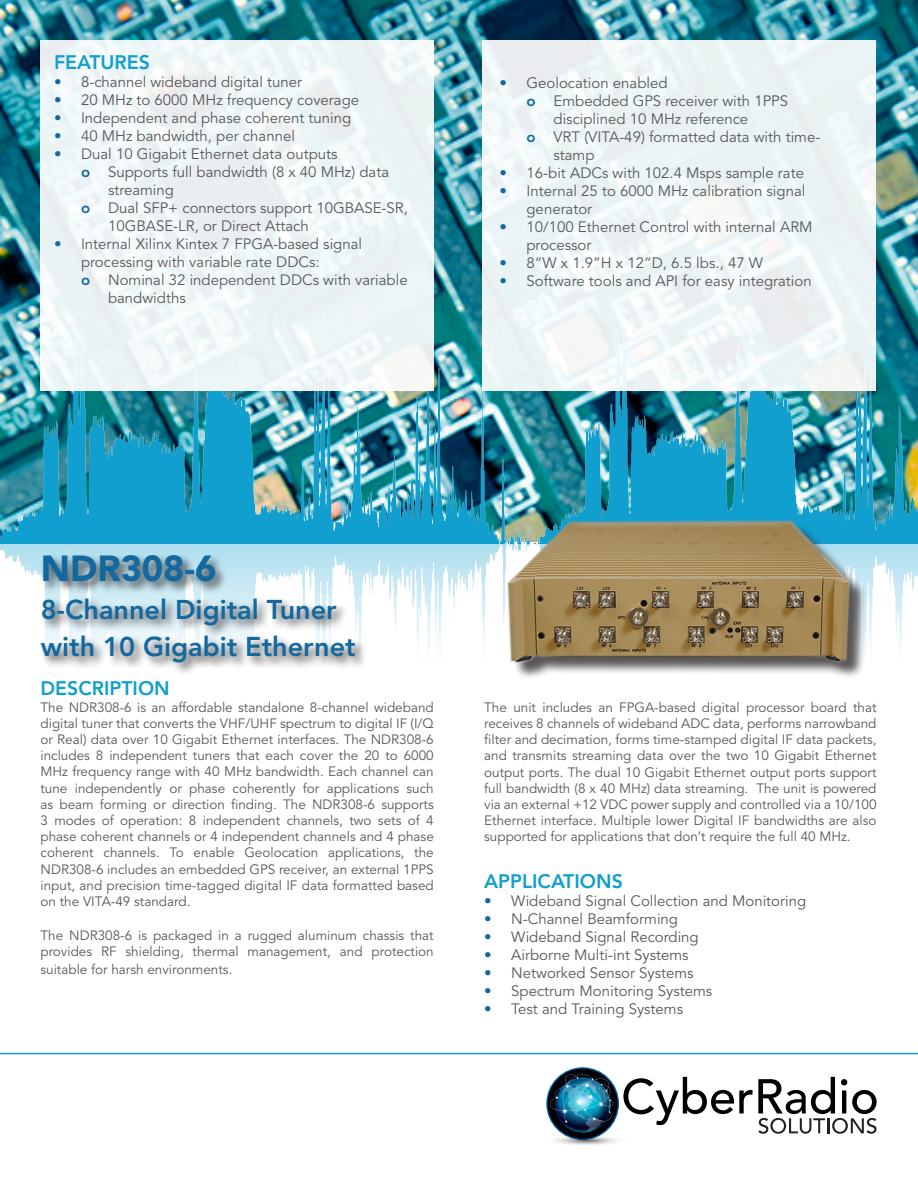
<style>
.page{position:relative;width:918px;height:1188px;background:#fff}
.page>*{position:absolute;margin:0;border:0;box-sizing:border-box;transform-origin:0 0}
.t1{font:900 36px "Avenir LT Pro";color:#12689f}
.t2{font:800 27px/37.5px "Avenir LT Pro";color:#12689f}
.t3{font:800 19.5px "Avenir LT Pro";color:#119fcf}
.t4{font:15px/18px "Avenir LT Pro";color:#57585a}
.t5{font:13.5px/16.2px "Avenir LT Pro";color:#57585a;text-align:justify}
.s1{font-weight:800;color:#12689f}
</style>
<div class="page">
<img style="left:0;top:542px;width:408px;height:91px">
<img style="left:0;top:0;width:918px;height:542px">
<img style="left:517px;top:320px;width:401px;height:331px">
<div style="left:39px;top:553px;width:329px;height:123px;background:#231f20;opacity:.75"></div>
<div style="left:40px;top:40px;width:394px;height:351px;background:linear-gradient(to right,#f0f6f7,#eef4f5)"></div>
<div style="left:483px;top:40px;width:393px;height:351px;background:linear-gradient(to right,#eff5f7,#edf4f5)"></div>
<hr style="left:0;top:1053px;width:918px;height:1px;background:#119fcf">
<svg style="left:547px;top:1068px;width:71px;height:71px"></svg>
<svg style="left:546px;top:1074px;width:331px;height:71px"></svg>
<img style="left:408px;top:507px;width:467px;height:171px">
<p class="t3" style="left:54px;top:50px;width:98px">FEATURES</p>
<p class="t4" style="left:54px;top:73px;width:250px"><span class="s1">•</span> 8-channel wideband digital tuner</p>
<p class="t4" style="left:54px;top:91px;width:307px"><span class="s1">•</span> 20 MHz to 6000 MHz frequency coverage</p>
<p class="t4" style="left:54px;top:109px;width:299px"><span class="s1">•</span> Independent and phase coherent tuning</p>
<p class="t4" style="left:54px;top:127px;width:242px"><span class="s1">•</span> 40 MHz bandwidth, per channel</p>
<p class="t4" style="left:54px;top:145px;width:285px"><span class="s1">•</span> Dual 10 Gigabit Ethernet data outputs</p>
<p class="t4" style="left:108px;top:163px;width:283px;text-indent:-27px"><span class="s1">o</span> Supports full bandwidth (8 x 40 MHz) data streaming</p>
<p class="t4" style="left:108px;top:199px;width:302px;text-indent:-27px"><span class="s1">o</span> Dual SFP+ connectors support 10GBASE-SR,<br>10GBASE-LR, or Direct Attach</p>
<p class="t4" style="left:81px;top:235px;width:283px;text-indent:-27px"><span class="s1">•</span> Internal Xilinx Kintex 7 FPGA-based signal processing with variable rate DDCs:</p>
<p class="t4" style="left:108px;top:271px;width:301px;text-indent:-27px"><span class="s1">o</span> Nominal 32 independent DDCs with variable bandwidths</p>
<p class="t4" style="left:500px;top:74px;width:170px"><span class="s1">•</span> Geolocation enabled</p>
<p class="t4" style="left:554px;top:92px;width:236px;text-indent:-27px"><span class="s1">o</span> Embedded GPS receiver with 1PPS disciplined 10 MHz reference</p>
<p class="t4" style="left:554px;top:128px;width:268px;text-indent:-27px"><span class="s1">o</span> VRT (VITA-49) formatted data with time&shy;stamp</p>
<p class="t4" style="left:500px;top:164px;width:306px"><span class="s1">•</span> 16-bit ADCs with 102.4 Msps sample rate</p>
<p class="t4" style="left:526px;top:182px;width:280px;text-indent:-27px"><span class="s1">•</span> Internal 25 to 6000 MHz calibration signal generator</p>
<p class="t4" style="left:526px;top:218px;width:288px;text-indent:-27px"><span class="s1">•</span> 10/100 Ethernet Control with internal ARM processor</p>
<p class="t4" style="left:500px;top:254px;width:265px"><span class="s1">•</span> 8”W x 1.9”H x 12”D, 6.5 lbs., 47 W</p>
<p class="t4" style="left:500px;top:272px;width:314px"><span class="s1">•</span> Software tools and API for easy integration</p>
<p class="t1" style="left:41px;top:547px;width:177px">NDR308-6</p>
<p class="t2" style="left:41px;top:591px;width:317px">8-Channel Digital Tuner with 10 Gigabit Ethernet</p>
<p class="t3" style="left:40px;top:677px;width:131px">DESCRIPTION</p>
<p class="t5" style="left:40px;top:699px;width:395px">The NDR308-6 is an affordable standalone 8-channel wideband digital tuner that converts the VHF/UHF spectrum to digital IF (I/Q or Real) data over 10 Gigabit Ethernet interfaces. The NDR308-6 includes 8 independent tuners that each cover the 20 to 6000<br>MHz frequency range with 40 MHz bandwidth. Each channel can tune independently or phase coherently for applications such as beam forming or direction finding. The NDR308-6 supports 3 modes of operation: 8 independent channels, two sets of 4 phase coherent channels or 4 independent channels and 4 phase coherent channels. To enable Geolocation applications, the NDR308-6 includes an embedded GPS receiver, an external 1PPS input, and precision time-tagged digital IF data formatted based on the VITA-49 standard.</p>
<p class="t5" style="left:40px;top:928px;width:395px">The NDR308-6 is packaged in a rugged aluminum chassis that provides RF shielding, thermal management, and protection</p>
<p class="t5" style="left:40px;top:962px;width:193px">suitable for harsh environments.</p>
<p class="t5" style="left:484px;top:699px;width:394px">The unit includes an FPGA-based digital processor board that receives 8 channels of wideband ADC data, performs narrowband filter and decimation, forms time-stamped digital IF data packets, and transmits streaming data over the two 10 Gigabit Ethernet output ports. The dual 10 Gigabit Ethernet output ports support full bandwidth (8 x 40 MHz) data streaming. The unit is powered via an external +12 VDC power supply and controlled via a 10/100<br>Ethernet interface. Multiple lower Digital IF bandwidths are also supported for applications that don’t require the full 40 MHz.</p>
<p class="t3" style="left:484px;top:870px;width:140px">APPLICATIONS</p>
<p class="t4" style="left:484px;top:892px;width:324px"><span class="s1">•</span> Wideband Signal Collection and Monitoring</p>
<p class="t4" style="left:484px;top:910px;width:195px"><span class="s1">•</span> N-Channel Beamforming</p>
<p class="t4" style="left:484px;top:928px;width:216px"><span class="s1">•</span> Wideband Signal Recording</p>
<p class="t4" style="left:484px;top:946px;width:206px"><span class="s1">•</span> Airborne Multi-int Systems</p>
<p class="t4" style="left:484px;top:964px;width:211px"><span class="s1">•</span> Networked Sensor Systems</p>
<p class="t4" style="left:484px;top:982px;width:230px"><span class="s1">•</span> Spectrum Monitoring Systems</p>
<p class="t4" style="left:484px;top:1000px;width:200px"><span class="s1">•</span> Test and Training Systems</p>
</div>
